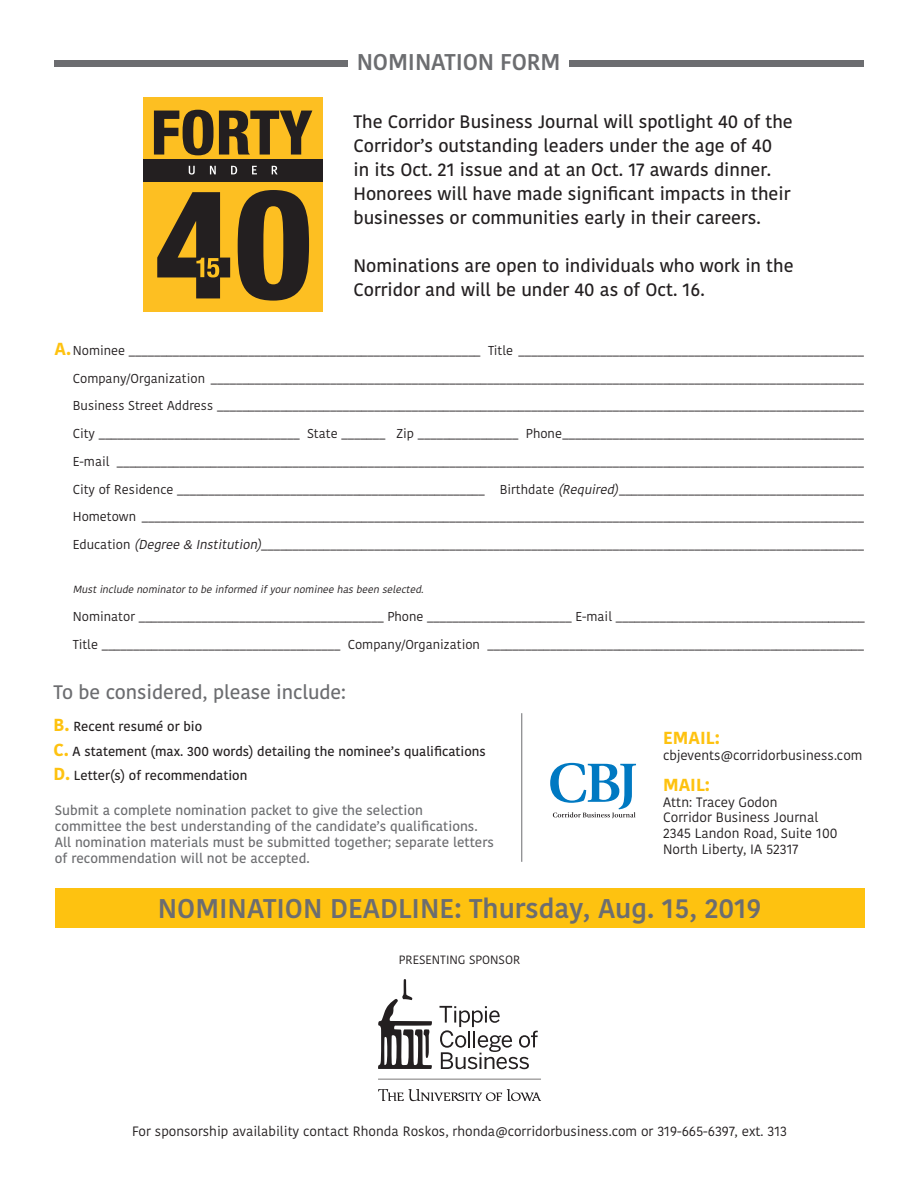
<style>
.page{position:relative;width:918px;height:1188px;background:#fff}
.page>*{position:absolute;margin:0;border:0;box-sizing:border-box;transform-origin:0 0}
.t1{font:600 27px "Kohinoor Bangla";color:#6c6d70}
.t2{font:600 22.8px "Kohinoor Bangla";letter-spacing:-.005em;color:#6c6d70}
.t3{font:500 19.5px "Kohinoor Bangla";letter-spacing:-.005em;color:#6c6d70}
.t4{font:500 18px/24px "Kohinoor Bangla";color:#231f20}
.t5{font:700 17.4px "Kohinoor Bangla";color:#fec210}
.t6{font:13.5px "Kohinoor Bangla";color:#231f20}
.t7{font:500 13.5px/16.2px "Kohinoor Bangla";color:#6c6d70}
.t8{font:500 13.2px "Kohinoor Bangla";color:#231f20}
.t9{font:12.9px "Kohinoor Bangla";color:#231f20}
.t10{font:12px "Kohinoor Bangla";color:#231f20}
.t11{font:italic 10.35px "Kohinoor Bangla";color:#231f20}
.s1{font-style:italic}
.s2{font-weight:700;font-size:17.4px;color:#fec210}
</style>
<div class="page">
<div style="left:55px;top:888px;width:810px;height:40px;background:#fec210"></div>
<div style="left:54px;top:60px;width:810px;height:6px;background:#6c6d70"></div>
<svg style="left:378px;top:979px;width:54px;height:90px"></svg>
<svg style="left:378px;top:1089px;width:163px;height:12px"></svg>
<svg style="left:378px;top:1079px;width:163px;height:1px"></svg>
<svg style="left:440px;top:1006px;width:98px;height:63px"></svg>
<svg style="left:550px;top:763px;width:86px;height:55px"></svg>
<hr style="left:521px;top:713px;width:1px;height:149px;background:#6c6d70">
<div style="left:348px;top:46px;width:221px;height:34px;background:#fff"></div>
<div style="left:143px;top:97px;width:180px;height:214px;background:#fdbf22"></div>
<div style="left:143px;top:160px;width:180px;height:22px;background:#231f20"></div>
<svg style="left:154px;top:110px;width:158px;height:45px"></svg>
<svg style="left:189px;top:166px;width:89px;height:9px"></svg>
<svg style="left:157px;top:190px;width:152px;height:111px"></svg>
<p class="t2" style="left:357px;top:43px;width:205px">NOMINATION FORM</p>
<p class="t4" style="left:354px;top:109px;width:441px">The Corridor Business Journal will spotlight 40 of the Corridor’s outstanding leaders under the age of 40<br>in its Oct. 21 issue and at an Oct. 17 awards dinner.<br>Honorees will have made significant impacts in their businesses or communities early in their careers.</p>
<p class="t4" style="left:354px;top:253px;width:442px">Nominations are open to individuals who work in the<br>Corridor and will be under 40 as of Oct. 16.</p>
<p class="t5" style="left:54px;top:334px;width:18px">A.</p>
<p class="t9" style="left:73px;top:341px;width:793px">Nominee ________________________________________________________ Title _______________________________________________________</p>
<p class="t9" style="left:73px;top:368px;width:793px">Company/Organization ________________________________________________________________________________________________________</p>
<p class="t9" style="left:73px;top:396px;width:793px">Business Street Address _______________________________________________________________________________________________________</p>
<p class="t9" style="left:73px;top:424px;width:793px">City ________________________________ State _______ Zip ________________ Phone________________________________________________</p>
<p class="t9" style="left:73px;top:452px;width:793px">E-mail _______________________________________________________________________________________________________________________</p>
<p class="t9" style="left:73px;top:479px;width:793px">City of Residence _________________________________________________ Birthdate <span class="s1">(Required)</span>_______________________________________</p>
<p class="t9" style="left:73px;top:507px;width:793px">Hometown ___________________________________________________________________________________________________________________</p>
<p class="t9" style="left:73px;top:535px;width:793px">Education <span class="s1">(Degree &amp; Institution)</span>________________________________________________________________________________________________</p>
<p class="t11" style="left:73px;top:582px;width:355px">Mustinclude nominatorto be informed ifyournominee hasbeen selected.</p>
<p class="t9" style="left:73px;top:607px;width:793px">Nominator _______________________________________ Phone _______________________ E-mail ________________________________________</p>
<p class="t9" style="left:73px;top:635px;width:793px">Title ______________________________________ Company/Organization ____________________________________________________________</p>
<p class="t3" style="left:53px;top:676px;width:294px">To be considered, please include:</p>
<p class="t8" style="left:53px;top:716px;width:150px"><span class="s2">B.</span> Recent resumé or bio</p>
<p class="t8" style="left:53px;top:741px;width:434px"><span class="s2">C.</span> A statement (max. 300 words) detailing the nominee’s qualifications</p>
<p class="t8" style="left:53px;top:765px;width:195px"><span class="s2">D.</span> Letter(s) of recommendation</p>
<p class="t7" style="left:55px;top:801px;width:370px">Submit a complete nomination packet to give the selection</p>
<p class="t7" style="left:55px;top:818px;width:440px">committee the best understanding of the candidate’s qualifications.<br>All nomination materials must be submitted together; separate letters of recommendation will not be accepted.</p>
<p class="t5" style="left:663px;top:723px;width:58px">EMAIL:</p>
<p class="t6" style="left:663px;top:745px;width:201px">cbjevents@corridorbusiness.com</p>
<p class="t5" style="left:663px;top:770px;width:48px">MAIL:</p>
<p class="t6" style="left:663px;top:792px;width:116px">Attn: Tracey Godon</p>
<p class="t6" style="left:663px;top:807px;width:157px">Corridor Business Journal</p>
<p class="t6" style="left:663px;top:823px;width:176px">2345 Landon Road, Suite 100</p>
<p class="t6" style="left:663px;top:838px;width:137px">North Liberty, IA 52317</p>
<p class="t1" style="left:158px;top:886px;width:605px">NOMINATION DEADLINE: Thursday, Aug. 15, 2019</p>
<p class="t10" style="left:399px;top:951px;width:123px">PRESENTING SPONSOR</p>
<p class="t6" style="left:132px;top:1121px;width:657px">For sponsorship availability contact Rhonda Roskos, rhonda@corridorbusiness.com or 319-665-6397, ext. 313</p>
</div>
